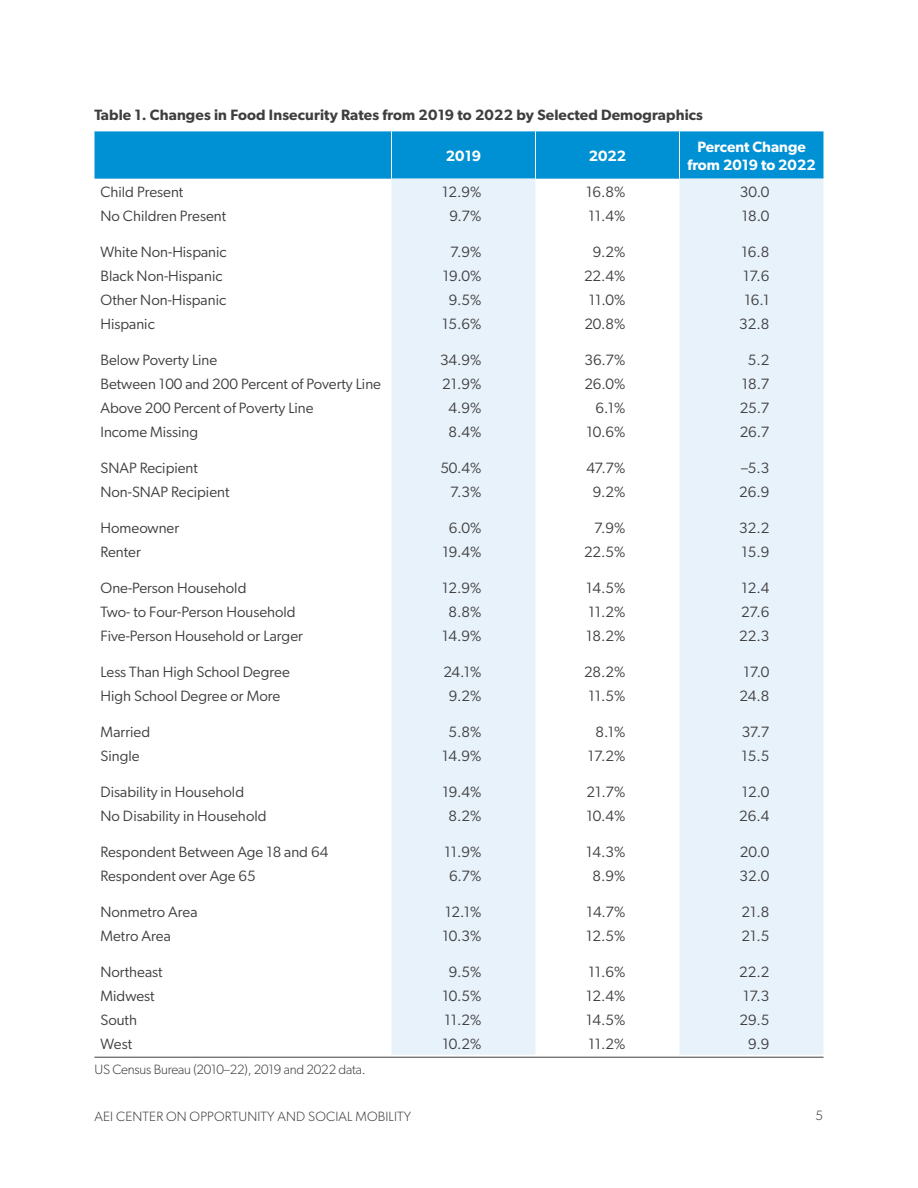
<style>
.page{position:relative;width:918px;height:1188px;background:#fff}
.page>*{position:absolute;margin:0;border:0;box-sizing:border-box;transform-origin:0 0}
.Table_Text{font:15px "Gibson";color:#3e3e3f}
.Table_Title_1_no_rule_below{font:600 15px "Gibson";letter-spacing:.01em;color:#3e3e3f}
.Table_Header_2{font:600 15px/18px "Gibson";color:#fff;text-align:center}
.Table_Source_or_note_first{font:300 13.5px "Gibson";letter-spacing:.01em;color:#3e3e3f}
.Table_Source_or_note_first-2{font:300 13.5px "Gibson";letter-spacing:-.015em;color:#3e3e3f}
</style>
<div class="page">
<hr style="left:94px;top:1057px;width:730px;height:1px;background:#3e3e3f">
<div style="left:94px;top:131px;width:730px;height:48px;background:#0091d4"></div>
<svg style="left:392px;top:179px;width:432px;height:876px;fill:#e8f2fa"></svg>
<hr style="left:391px;top:131px;width:1px;height:48px;background:#fff">
<hr style="left:535px;top:131px;width:1px;height:48px;background:#fff">
<hr style="left:679px;top:131px;width:1px;height:48px;background:#fff">
<p class="Table_Title_1_no_rule_below" style="left:94px;top:106px;width:610px">Table 1. Changes in Food Insecurity Rates from 2019 to 2022 by Selected Demographics</p>
<p class="Table_Header_2" style="left:446px;top:147px;width:37px">2019</p>
<p class="Table_Header_2" style="left:589px;top:147px;width:39px">2022</p>
<p class="Table_Header_2" style="left:688px;top:138px;width:130px">Percent Change from 2019 to 2022</p>
<p class="Table_Text" style="left:100px;top:182px;width:84px">Child Present</p>
<p class="Table_Text" style="left:442px;top:182px;width:41px">12.9%</p>
<p class="Table_Text" style="left:586px;top:182px;width:41px">16.8%</p>
<p class="Table_Text" style="left:740px;top:182px;width:31px">30.0</p>
<p class="Table_Text" style="left:100px;top:206px;width:127px">No Children Present</p>
<p class="Table_Text" style="left:449px;top:206px;width:34px">9.7%</p>
<p class="Table_Text" style="left:589px;top:206px;width:38px">11.4%</p>
<p class="Table_Text" style="left:742px;top:206px;width:29px">18.0</p>
<p class="Table_Text" style="left:100px;top:242px;width:128px">White Non-Hispanic</p>
<p class="Table_Text" style="left:450px;top:242px;width:33px">7.9%</p>
<p class="Table_Text" style="left:593px;top:242px;width:34px">9.2%</p>
<p class="Table_Text" style="left:742px;top:242px;width:29px">16.8</p>
<p class="Table_Text" style="left:100px;top:266px;width:123px">Black Non-Hispanic</p>
<p class="Table_Text" style="left:443px;top:266px;width:40px">19.0%</p>
<p class="Table_Text" style="left:584px;top:266px;width:43px">22.4%</p>
<p class="Table_Text" style="left:743px;top:266px;width:28px">17.6</p>
<p class="Table_Text" style="left:100px;top:290px;width:127px">Other Non-Hispanic</p>
<p class="Table_Text" style="left:449px;top:290px;width:34px">9.5%</p>
<p class="Table_Text" style="left:589px;top:290px;width:38px">11.0%</p>
<p class="Table_Text" style="left:745px;top:290px;width:26px">16.1</p>
<p class="Table_Text" style="left:100px;top:314px;width:56px">Hispanic</p>
<p class="Table_Text" style="left:442px;top:314px;width:41px">15.6%</p>
<p class="Table_Text" style="left:584px;top:314px;width:43px">20.8%</p>
<p class="Table_Text" style="left:739px;top:314px;width:32px">32.8</p>
<p class="Table_Text" style="left:100px;top:350px;width:118px">Below Poverty Line</p>
<p class="Table_Text" style="left:440px;top:350px;width:43px">34.9%</p>
<p class="Table_Text" style="left:584px;top:350px;width:43px">36.7%</p>
<p class="Table_Text" style="left:748px;top:350px;width:23px">5.2</p>
<p class="Table_Text" style="left:100px;top:374px;width:282px">Between 100 and 200 Percent of Poverty Line</p>
<p class="Table_Text" style="left:442px;top:374px;width:41px">21.9%</p>
<p class="Table_Text" style="left:584px;top:374px;width:43px">26.0%</p>
<p class="Table_Text" style="left:742px;top:374px;width:29px">18.7</p>
<p class="Table_Text" style="left:100px;top:398px;width:215px">Above 200 Percent of Poverty Line</p>
<p class="Table_Text" style="left:449px;top:398px;width:34px">4.9%</p>
<p class="Table_Text" style="left:596px;top:398px;width:31px">6.1%</p>
<p class="Table_Text" style="left:740px;top:398px;width:31px">25.7</p>
<p class="Table_Text" style="left:100px;top:422px;width:99px">Income Missing</p>
<p class="Table_Text" style="left:449px;top:422px;width:34px">8.4%</p>
<p class="Table_Text" style="left:587px;top:422px;width:40px">10.6%</p>
<p class="Table_Text" style="left:740px;top:422px;width:31px">26.7</p>
<p class="Table_Text" style="left:100px;top:458px;width:99px">SNAP Recipient</p>
<p class="Table_Text" style="left:440px;top:458px;width:43px">50.4%</p>
<p class="Table_Text" style="left:586px;top:458px;width:41px">47.7%</p>
<p class="Table_Text" style="left:741px;top:458px;width:30px">–5.3</p>
<p class="Table_Text" style="left:100px;top:482px;width:130px">Non-SNAP Recipient</p>
<p class="Table_Text" style="left:450px;top:482px;width:33px">7.3%</p>
<p class="Table_Text" style="left:593px;top:482px;width:34px">9.2%</p>
<p class="Table_Text" style="left:739px;top:482px;width:32px">26.9</p>
<p class="Table_Text" style="left:100px;top:518px;width:80px">Homeowner</p>
<p class="Table_Text" style="left:449px;top:518px;width:34px">6.0%</p>
<p class="Table_Text" style="left:594px;top:518px;width:33px">7.9%</p>
<p class="Table_Text" style="left:739px;top:518px;width:32px">32.2</p>
<p class="Table_Text" style="left:100px;top:542px;width:42px">Renter</p>
<p class="Table_Text" style="left:443px;top:542px;width:40px">19.4%</p>
<p class="Table_Text" style="left:584px;top:542px;width:43px">22.5%</p>
<p class="Table_Text" style="left:742px;top:542px;width:29px">15.9</p>
<p class="Table_Text" style="left:100px;top:578px;width:147px">One-Person Household</p>
<p class="Table_Text" style="left:442px;top:578px;width:41px">12.9%</p>
<p class="Table_Text" style="left:586px;top:578px;width:41px">14.5%</p>
<p class="Table_Text" style="left:742px;top:578px;width:29px">12.4</p>
<p class="Table_Text" style="left:100px;top:602px;width:197px">Two- to Four-Person Household</p>
<p class="Table_Text" style="left:449px;top:602px;width:34px">8.8%</p>
<p class="Table_Text" style="left:589px;top:602px;width:38px">11.2%</p>
<p class="Table_Text" style="left:741px;top:602px;width:30px">27.6</p>
<p class="Table_Text" style="left:100px;top:626px;width:204px">Five-Person Household or Larger</p>
<p class="Table_Text" style="left:442px;top:626px;width:41px">14.9%</p>
<p class="Table_Text" style="left:586px;top:626px;width:41px">18.2%</p>
<p class="Table_Text" style="left:739px;top:626px;width:32px">22.3</p>
<p class="Table_Text" style="left:100px;top:662px;width:191px">Less Than High School Degree</p>
<p class="Table_Text" style="left:443px;top:662px;width:40px">24.1%</p>
<p class="Table_Text" style="left:584px;top:662px;width:43px">28.2%</p>
<p class="Table_Text" style="left:743px;top:662px;width:28px">17.0</p>
<p class="Table_Text" style="left:100px;top:686px;width:181px">High School Degree or More</p>
<p class="Table_Text" style="left:449px;top:686px;width:34px">9.2%</p>
<p class="Table_Text" style="left:589px;top:686px;width:38px">11.5%</p>
<p class="Table_Text" style="left:740px;top:686px;width:31px">24.8</p>
<p class="Table_Text" style="left:100px;top:722px;width:51px">Married</p>
<p class="Table_Text" style="left:449px;top:722px;width:34px">5.8%</p>
<p class="Table_Text" style="left:596px;top:722px;width:31px">8.1%</p>
<p class="Table_Text" style="left:742px;top:722px;width:29px">37.7</p>
<p class="Table_Text" style="left:100px;top:746px;width:41px">Single</p>
<p class="Table_Text" style="left:442px;top:746px;width:41px">14.9%</p>
<p class="Table_Text" style="left:588px;top:746px;width:39px">17.2%</p>
<p class="Table_Text" style="left:742px;top:746px;width:29px">15.5</p>
<p class="Table_Text" style="left:100px;top:782px;width:145px">Disability in Household</p>
<p class="Table_Text" style="left:443px;top:782px;width:40px">19.4%</p>
<p class="Table_Text" style="left:587px;top:782px;width:40px">21.7%</p>
<p class="Table_Text" style="left:742px;top:782px;width:29px">12.0</p>
<p class="Table_Text" style="left:100px;top:806px;width:168px">No Disability in Household</p>
<p class="Table_Text" style="left:449px;top:806px;width:34px">8.2%</p>
<p class="Table_Text" style="left:587px;top:806px;width:40px">10.4%</p>
<p class="Table_Text" style="left:739px;top:806px;width:32px">26.4</p>
<p class="Table_Text" style="left:100px;top:842px;width:229px">Respondent Between Age 18 and 64</p>
<p class="Table_Text" style="left:445px;top:842px;width:38px">11.9%</p>
<p class="Table_Text" style="left:586px;top:842px;width:41px">14.3%</p>
<p class="Table_Text" style="left:740px;top:842px;width:31px">20.0</p>
<p class="Table_Text" style="left:100px;top:866px;width:157px">Respondent over Age 65</p>
<p class="Table_Text" style="left:449px;top:866px;width:34px">6.7%</p>
<p class="Table_Text" style="left:593px;top:866px;width:34px">8.9%</p>
<p class="Table_Text" style="left:740px;top:866px;width:31px">32.0</p>
<p class="Table_Text" style="left:100px;top:902px;width:98px">Nonmetro Area</p>
<p class="Table_Text" style="left:445px;top:902px;width:38px">12.1%</p>
<p class="Table_Text" style="left:587px;top:902px;width:40px">14.7%</p>
<p class="Table_Text" style="left:742px;top:902px;width:29px">21.8</p>
<p class="Table_Text" style="left:100px;top:926px;width:72px">Metro Area</p>
<p class="Table_Text" style="left:443px;top:926px;width:40px">10.3%</p>
<p class="Table_Text" style="left:586px;top:926px;width:41px">12.5%</p>
<p class="Table_Text" style="left:742px;top:926px;width:29px">21.5</p>
<p class="Table_Text" style="left:100px;top:962px;width:64px">Northeast</p>
<p class="Table_Text" style="left:449px;top:962px;width:34px">9.5%</p>
<p class="Table_Text" style="left:589px;top:962px;width:38px">11.6%</p>
<p class="Table_Text" style="left:739px;top:962px;width:32px">22.2</p>
<p class="Table_Text" style="left:100px;top:986px;width:56px">Midwest</p>
<p class="Table_Text" style="left:443px;top:986px;width:40px">10.5%</p>
<p class="Table_Text" style="left:586px;top:986px;width:41px">12.4%</p>
<p class="Table_Text" style="left:743px;top:986px;width:28px">17.3</p>
<p class="Table_Text" style="left:100px;top:1010px;width:38px">South</p>
<p class="Table_Text" style="left:445px;top:1010px;width:38px">11.2%</p>
<p class="Table_Text" style="left:586px;top:1010px;width:41px">14.5%</p>
<p class="Table_Text" style="left:740px;top:1010px;width:31px">29.5</p>
<p class="Table_Text" style="left:100px;top:1034px;width:33px">West</p>
<p class="Table_Text" style="left:443px;top:1034px;width:40px">10.2%</p>
<p class="Table_Text" style="left:589px;top:1034px;width:38px">11.2%</p>
<p class="Table_Text" style="left:748px;top:1034px;width:23px">9.9</p>
<p class="Table_Source_or_note_first-2" style="left:94px;top:1061px;width:273px">US Census Bureau (2010–22), 2019 and 2022 data.</p>
<p class="Table_Source_or_note_first" style="left:94px;top:1108px;width:318px">AEI CENTER ON OPPORTUNITY AND SOCIAL MOBILITY</p>
<p class="Table_Source_or_note_first" style="left:815px;top:1107px;width:9px">5</p>
</div>
